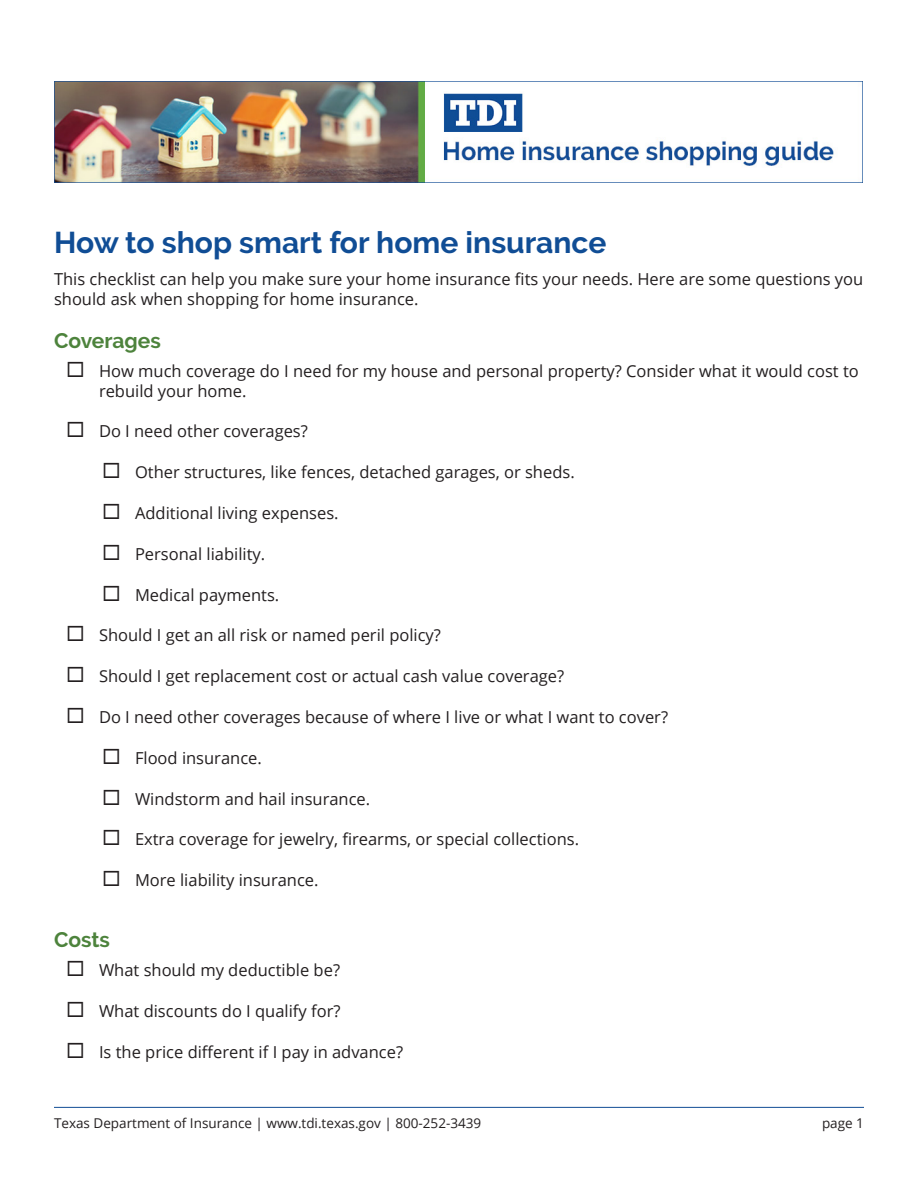
<style>
.page{position:relative;width:918px;height:1188px;background:#fff}
.page>*{position:absolute;margin:0;border:0;box-sizing:border-box;transform-origin:0 0}
.heading_1{font:700 30px "Raleway";color:#104d95}
.heading_2{font:700 21px "Raleway";color:#4d833c}
.t1{font:16.5px/19.8px "Open Sans";color:#231f20}
.t2{font:13.5px "Open Sans";color:#231f20}
</style>
<div class="page">
<img style="left:54px;top:81px;width:809px;height:101px">
<hr style="left:54px;top:1107px;width:810px;height:1px;background:#104d95">
<p class="heading_1" style="left:54px;top:226px;width:554px">How to shop smart for home insurance</p>
<p class="t1" style="left:54px;top:269px;width:811px">This checklist can help you make sure your home insurance fits your needs. Here are some questions you should ask when shopping for home insurance.</p>
<p class="heading_2" style="left:54px;top:329px;width:108px">Coverages</p>
<p class="t1" style="left:99px;top:360px;width:761px">How much coverage do I need for my house and personal property? Consider what it would cost to rebuild your home.</p>
<p class="t1" style="left:99px;top:421px;width:210px">Do I need other coverages?</p>
<p class="t1" style="left:135px;top:462px;width:441px">Other structures, like fences, detached garages, or sheds.</p>
<p class="t1" style="left:135px;top:503px;width:205px">Additional living expenses.</p>
<p class="t1" style="left:135px;top:543px;width:132px">Personal liability.</p>
<p class="t1" style="left:135px;top:584px;width:146px">Medical payments.</p>
<p class="t1" style="left:99px;top:625px;width:344px">Should I get an all risk or named peril policy?</p>
<p class="t1" style="left:99px;top:666px;width:467px">Should I get replacement cost or actual cash value coverage?</p>
<p class="t1" style="left:99px;top:707px;width:571px">Do I need other coverages because of where I live or what I want to cover?</p>
<p class="t1" style="left:135px;top:747px;width:128px">Flood insurance.</p>
<p class="t1" style="left:135px;top:788px;width:237px">Windstorm and hail insurance.</p>
<p class="t1" style="left:135px;top:829px;width:446px">Extra coverage for jewelry, firearms, or special collections.</p>
<p class="t1" style="left:135px;top:870px;width:185px">More liability insurance.</p>
<p class="heading_2" style="left:54px;top:928px;width:58px">Costs</p>
<p class="t1" style="left:99px;top:960px;width:243px">What should my deductible be?</p>
<p class="t1" style="left:99px;top:1001px;width:243px">What discounts do I qualify for?</p>
<p class="t1" style="left:99px;top:1041px;width:306px">Is the price different if I pay in advance?</p>
<p class="t2" style="left:54px;top:1114px;width:429px">Texas Department of Insurance | www.tdi.texas.gov | 800-252-3439</p>
<p class="t2" style="left:822px;top:1114px;width:43px">page 1</p>
</div>
